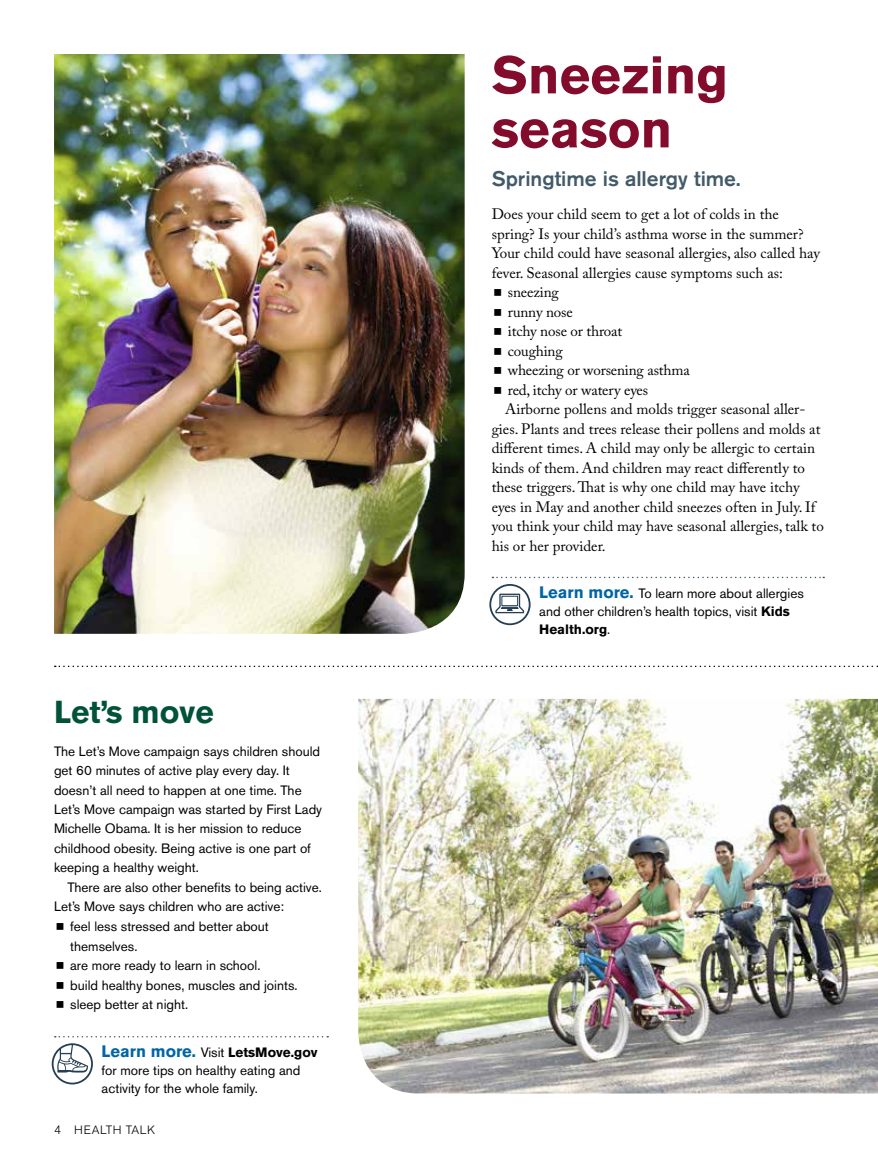
<style>
.page{position:relative;width:878px;height:1161px;background:#fff}
.page>*{position:absolute;margin:0;border:0;box-sizing:border-box;transform-origin:0 0}
.t1{font:700 52.5px/54px "Akzidenz Grotesk BE";color:#830b2c}
.t2{font:700 31.5px "Akzidenz Grotesk BE";color:#005239}
.t3{font:500 21px "Akzidenz Grotesk BE";color:#425a69}
.t4{font:15px "Adobe Caslon Pro";color:#000}
.t5{font:13.5px/19.5px "Akzidenz Grotesk BE";color:#000}
.t6{font:300 12px "Akzidenz Grotesk BE";letter-spacing:.05em;color:#000}
.s1{font-weight:700;font-size:16.5px;color:#0065a4}
.s2{font-weight:700}
</style>
<div class="page">
<img style="left:54px;top:54px;width:410px;height:580px">
<svg style="left:55px;top:666px;width:823px;height:1px"></svg>
<svg style="left:52px;top:1036px;width:276px;height:48px"></svg>
<img style="left:358px;top:699px;width:520px;height:395px">
<svg style="left:492px;top:577px;width:332px;height:1px"></svg>
<svg style="left:489px;top:584px;width:41px;height:41px"></svg>
<h2 class="t2" style="left:54px;top:693px;width:161px">Let’s move</h2>
<p class="t5" style="left:54px;top:741px;width:269px">The Let’s Move campaign says children should get 60 minutes of active play every day. It doesn’t all need to happen at one time. The Let’s Move campaign was started by First Lady Michelle Obama. It is her mission to reduce childhood obesity. Being active is one part of keeping a healthy weight.</p>
<p class="t5" style="left:68px;top:877px;width:256px">There are also other benefits to being active.</p>
<p class="t5" style="left:54px;top:897px;width:232px">Let’s Move says children who are active:</p>
<p class="t5" style="left:70px;top:916px;width:200px">feel less stressed and better about</p>
<p class="t5" style="left:70px;top:936px;width:69px">themselves.</p>
<p class="t5" style="left:70px;top:955px;width:192px">are more ready to learn in school.</p>
<p class="t5" style="left:70px;top:975px;width:229px">build healthy bones, muscles and joints.</p>
<p class="t5" style="left:70px;top:994px;width:119px">sleep better at night.</p>
<p class="t5" style="left:102px;top:1043px;width:217px;line-height:18px"><span class="s1">Learn more.</span> Visit <span class="s2">LetsMove.gov </span>for more tips on healthy eating and activity for the whole family.</p>
<p class="t6" style="left:54px;top:1123px;width:103px">4 HEALTH TALK</p>
<h1 class="t1" style="left:491px;top:48px;width:238px">Sneezing season</h1>
<h3 class="t3" style="left:491px;top:166px;width:250px">Springtime is allergy time.</h3>
<p class="t4" style="left:491px;top:205px;width:289px">Does your child seem to get a lot of colds in the</p>
<p class="t4" style="left:491px;top:225px;width:313px">spring? Is your child’s asthma worse in the summer?</p>
<p class="t4" style="left:491px;top:244px;width:330px">Your child could have seasonal allergies, also called hay</p>
<p class="t4" style="left:491px;top:264px;width:293px">fever. Seasonal allergies cause symptoms such as:</p>
<p class="t4" style="left:508px;top:283px;width:52px">sneezing</p>
<p class="t4" style="left:508px;top:303px;width:66px">runny nose</p>
<p class="t4" style="left:508px;top:322px;width:116px">itchy nose or throat</p>
<p class="t4" style="left:508px;top:342px;width:56px">coughing</p>
<p class="t4" style="left:508px;top:361px;width:183px">wheezing or worsening asthma</p>
<p class="t4" style="left:508px;top:381px;width:142px">red, itchy or watery eyes</p>
<p class="t4" style="left:505px;top:400px;width:302px">Airborne pollens and molds trigger seasonal aller-</p>
<p class="t4" style="left:491px;top:420px;width:330px">gies. Plants and trees release their pollens and molds at</p>
<p class="t4" style="left:491px;top:439px;width:325px">different times. A child may only be allergic to certain</p>
<p class="t4" style="left:491px;top:459px;width:315px">kinds of them. And children may react differently to</p>
<p class="t4" style="left:491px;top:478px;width:309px">these triggers. That is why one child may have itchy</p>
<p class="t4" style="left:491px;top:498px;width:325px">eyes in May and another child sneezes often in July. If</p>
<p class="t4" style="left:491px;top:517px;width:334px">you think your child may have seasonal allergies, talk to</p>
<p class="t4" style="left:491px;top:537px;width:115px">his or her provider.</p>
<p class="t5" style="left:539px;top:584px;width:266px;line-height:18px"><span class="s1">Learn more.</span> To learn more about allergies and other children’s health topics, visit <span class="s2">Kids<br>Health.org</span>.</p>
</div>
